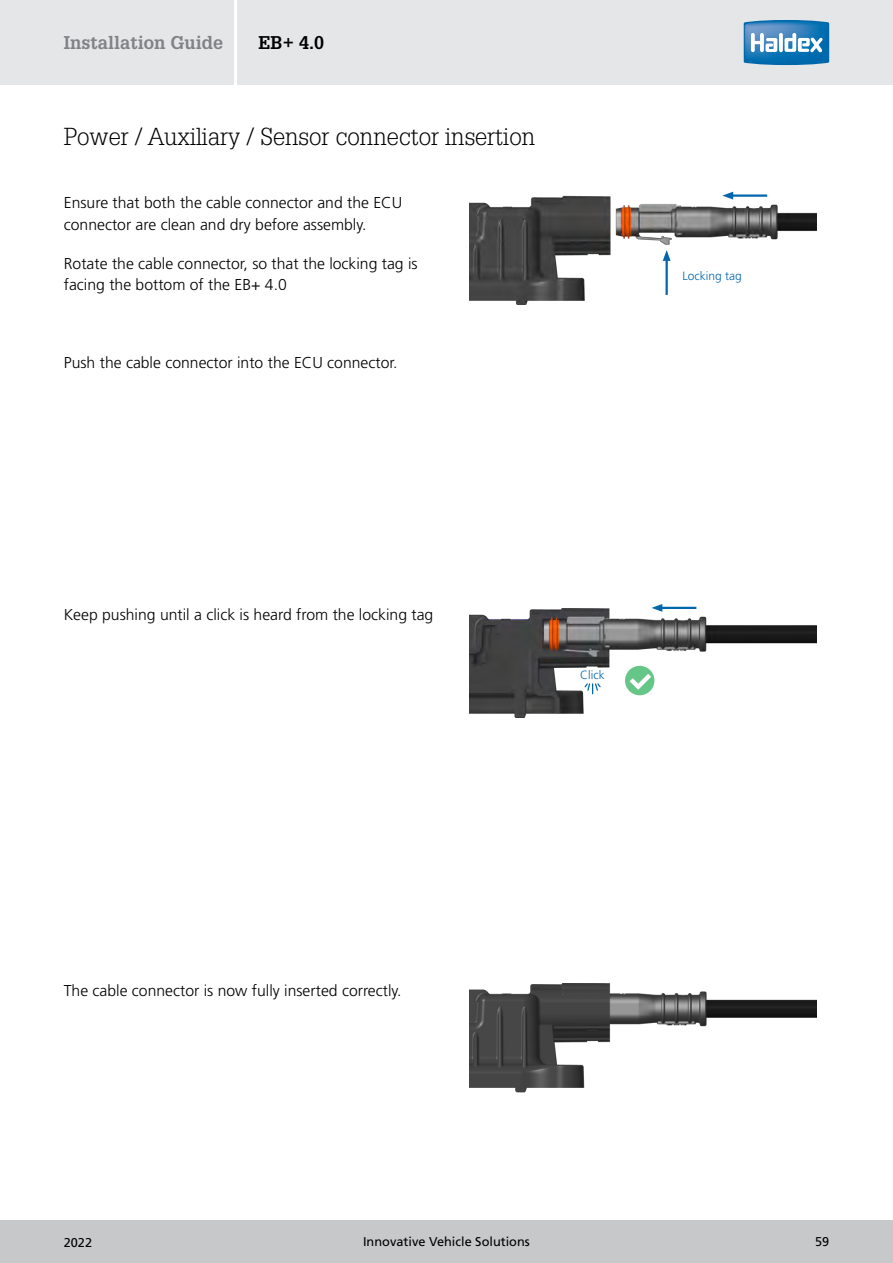
<style>
.page{position:relative;width:893px;height:1263px;background:#fff}
.page>*{position:absolute;margin:0;border:0;box-sizing:border-box;transform-origin:0 0}
.t1{font:300 24px "Glypha LT Std";color:#000}
.t2{font:700 18px "Glypha LT Std";color:#808285}
.t3{font:700 18px "Glypha LT Std";color:#000}
.t4{font:300 15.75px/21.8px "Frutiger LT";color:#000}
.t5{font:12.75px "Frutiger LT";color:#000}
.t6{font:300 12px "Frutiger LT Pro";color:#0067ac}
</style>
<div class="page">
<div style="left:0;top:0;width:893px;height:85px;background:#e5e6e7"></div>
<div style="left:0;top:1220px;width:893px;height:43px;background:#c7c8ca"></div>
<svg style="left:744px;top:20px;width:85px;height:45px;background:#5196c6"></svg>
<hr style="left:234px;top:0;width:3px;height:85px;background:#fff">
<img style="left:470px;top:983px;width:347px;height:109px">
<img style="left:470px;top:196px;width:347px;height:109px">
<img style="left:470px;top:608px;width:347px;height:110px">
<hr style="left:665px;top:258px;width:3px;height:37px;background:#0067ac">
<svg style="left:663px;top:250px;width:8px;height:11px"></svg>
<hr style="left:731px;top:194px;width:36px;height:3px;background:#0067ac">
<svg style="left:722px;top:192px;width:11px;height:8px"></svg>
<hr style="left:660px;top:607px;width:36px;height:2px;background:#0067ac">
<svg style="left:651px;top:604px;width:11px;height:8px"></svg>
<div style="left:625px;top:666px;width:29px;height:29px;background:#66c687;border-radius:50%"></div>
<svg style="left:630px;top:674px;width:21px;height:16px"></svg>
<p class="t2" style="left:64px;top:31px;width:161px">Installation Guide</p>
<p class="t3" style="left:258px;top:31px;width:67px">EB+ 4.0</p>
<h1 class="t1" style="left:64px;top:123px;width:473px">Power / Auxiliary / Sensor connector insertion</h1>
<p class="t4" style="left:64px;top:192px;width:340px">Ensure that both the cable connector and the ECU connector are clean and dry before assembly.</p>
<p class="t4" style="left:64px;top:253px;width:355px">Rotate the cable connector, so that the locking tag is facing the bottom of the EB+ 4.0</p>
<p class="t4" style="left:64px;top:352px;width:335px">Push the cable connector into the ECU connector.</p>
<p class="t6" style="left:683px;top:269px;width:61px">Locking tag</p>
<p class="t4" style="left:64px;top:604px;width:371px">Keep pushing until a click is heard from the locking tag</p>
<p class="t6" style="left:580px;top:667px;width:26px">Click</p>
<p class="t4" style="left:64px;top:980px;width:339px">The cable connector is now fully inserted correctly.</p>
<p class="t5" style="left:64px;top:1235px;width:30px">2022</p>
<p class="t5" style="left:363px;top:1234px;width:168px">Innovative Vehicle Solutions</p>
<p class="t5" style="left:815px;top:1234px;width:16px">59</p>
</div>
